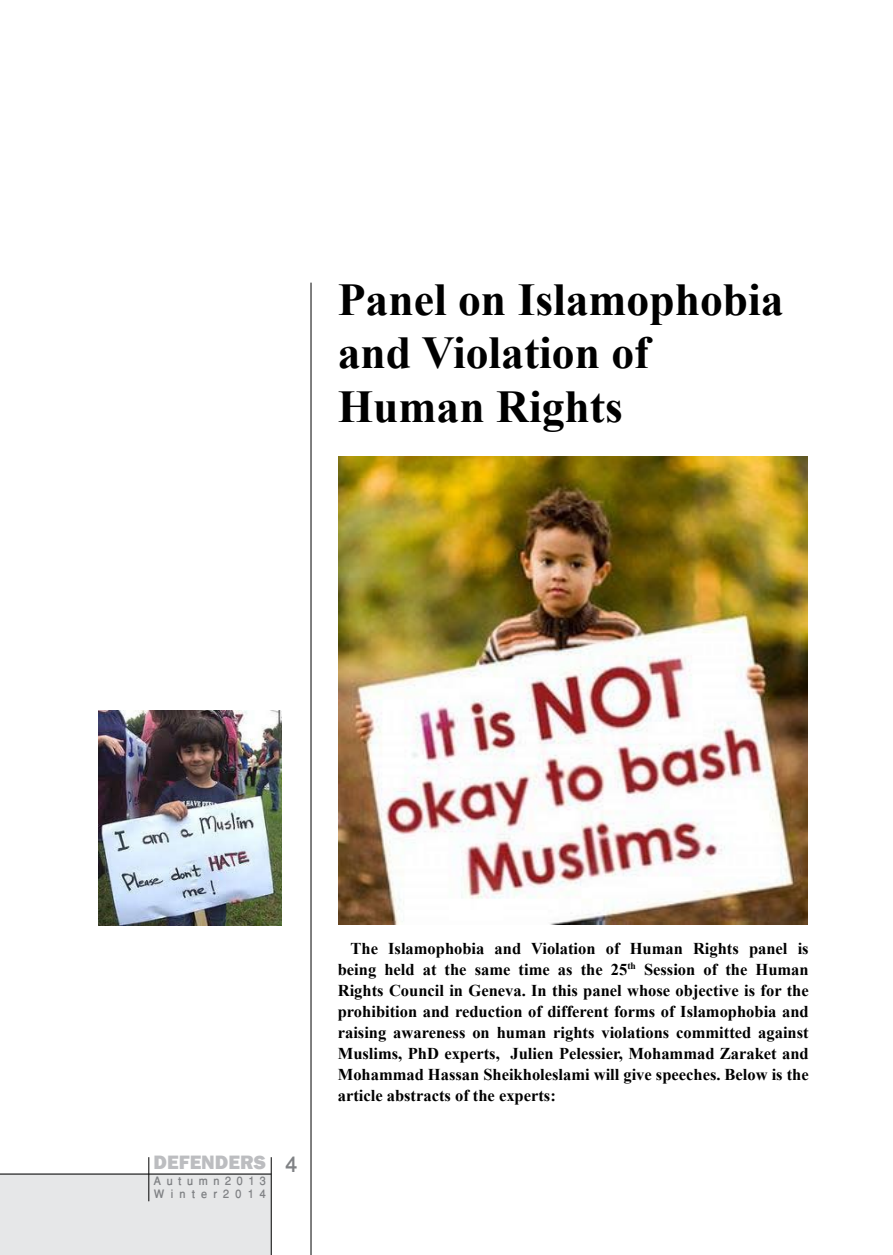
<style>
.page{position:relative;width:893px;height:1255px;background:#fff}
.page>*{position:absolute;margin:0;border:0;box-sizing:border-box;transform-origin:0 0}
.t1{font:700 45.6px/53.2px "Times New Roman";color:#000}
.t2{font:800 19.95px "Franklin Gothic";color:#bcbdc0}
.t3{font:700 16.5px/21px "Times New Roman";color:#000;text-align:justify}
.t4{font:500 16.5px/13.5px "Win Soft Pro";letter-spacing:.34em;color:#808285;scale:.96 1}
.s1{font-family:"Win Soft Pro";font-weight:500;font-size:30px;color:#808285}
</style>
<div class="page">
<div style="left:0;top:1173px;width:271px;height:81px;background:#e6e7e8"></div>
<hr style="left:0;top:1173px;width:271px;height:1px;background:#000">
<hr style="left:149px;top:1157px;width:1px;height:44px;background:#000">
<hr style="left:271px;top:1157px;width:1px;height:97px;background:#000">
<hr style="left:311px;top:282px;width:1px;height:972px;background:#000">
<img style="left:338px;top:456px;width:469px;height:468px">
<img style="left:99px;top:710px;width:182px;height:215px">
<h1 class="t1" style="left:338px;top:272px;width:447px">Panel on Islamophobia and Violation of<br>Human Rights</h1>
<p class="t2" style="left:154px;top:1148px;width:145px">DEFENDERS <span class="s1">4</span></p>
<p class="t4" style="left:154px;top:1173px;width:119px">Autumn2013<br>Winter2014</p>
<p class="t3" style="left:338px;top:937px;width:472px;text-indent:13px">The Islamophobia and Violation of Human Rights panel is being held at the same time as the 25<sup>th</sup> Session of the Human Rights Council in Geneva. In this panel whose objective is for the prohibition and reduction of different forms of Islamophobia and raising awareness on human rights violations committed against Muslims, PhD experts, Julien Pelessier, Mohammad Zaraket and Mohammad Hassan Sheikholeslami will give speeches. Below is the article abstracts of the experts:</p>
</div>
